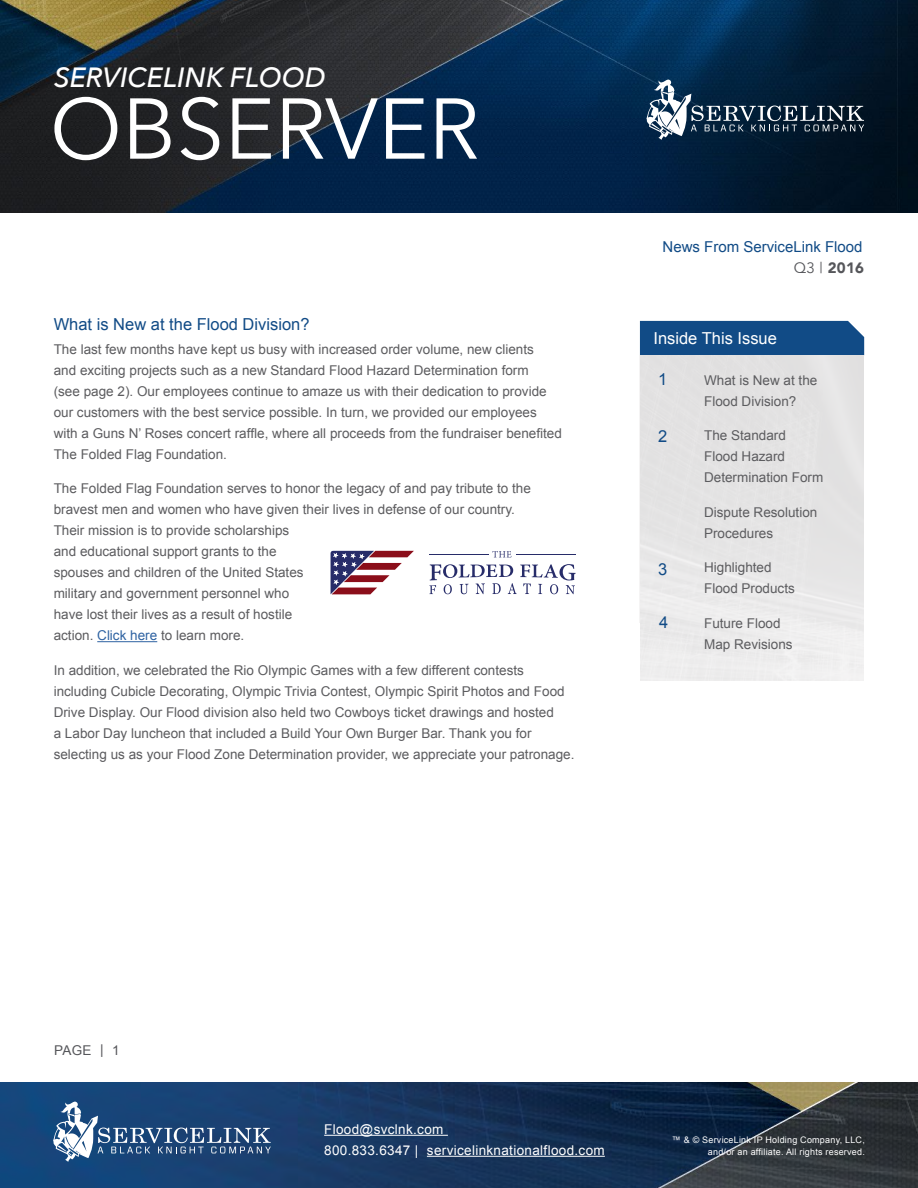
<style>
.page{position:relative;width:918px;height:1188px;background:#fff}
.page>*{position:absolute;margin:0;border:0;box-sizing:border-box;transform-origin:0 0}
.t1{font:85.2px "Avenir Next";color:#fff}
.t2{font:italic 500 27.75px "Avenir Next";color:#fff}
.t3{font:16.5px "Arial";color:#114b86}
.t4{font:16.5px "Arial";color:#fff}
.t5{font:15px "Arial";color:#114b86}
.t6{font:900 15px "Avenir";color:#55565a}
.t7{font:13.5px/21px "Arial";color:#5c5c5f}
.t8{font:13.5px/21px "Arial";letter-spacing:.025em;color:#fff}
.t9{font:13.5px "Arial";color:#55565a}
.t10{font:9px/12px "Arial";letter-spacing:.025em;color:#fff;text-align:right}
.s1{color:#2f63a2}
.s2{font-weight:400}
</style>
<div class="page">
<img style="left:0;top:1082px;width:918px;height:106px">
<svg style="left:53px;top:1102px;width:218px;height:60px"></svg>
<img style="left:0;top:0;width:918px;height:212px">
<svg style="left:647px;top:80px;width:217px;height:60px"></svg>
<hr style="left:324px;top:1135px;width:124px;height:1px;background:#fff">
<hr style="left:427px;top:1156px;width:178px;height:1px;background:#fff">
<hr style="left:97px;top:641px;width:60px;height:1px;background:#2f63a2">
<div style="left:640px;top:321px;width:224px;height:34px;background:#114b86"></div>
<svg style="left:429px;top:564px;width:147px;height:30px"></svg>
<svg style="left:492px;top:551px;width:19px;height:6px"></svg>
<hr style="left:429px;top:554px;width:60px;height:1px;background:#272c69">
<hr style="left:516px;top:554px;width:59px;height:1px;background:#272c69">
<svg style="left:331px;top:551px;width:83px;height:43px"></svg>
<h2 class="t2" style="left:54px;top:54px;width:273px">SERVICELINK FLOOD</h2>
<h1 class="t1" style="left:50px;top:57px;width:431px">OBSERVER</h1>
<p class="t3" style="left:54px;top:313px;width:257px">What is New at the Flood Division?</p>
<p class="t7" style="left:54px;top:339px;width:510px">The last few months have kept us busy with increased order volume, new clients<br>and exciting projects such as a new Standard Flood Hazard Determination form<br>(see page 2). Our employees continue to amaze us with their dedication to provide our customers with the best service possible. In turn, we provided our employees with a Guns N’ Roses concert raffle, where all proceeds from the fundraiser benefited The Folded Flag Foundation.</p>
<p class="t7" style="left:54px;top:478px;width:479px">The Folded Flag Foundation serves to honor the legacy of and pay tribute to the bravest men and women who have given their lives in defense of our country.<br>Their mission is to provide scholarships<br>and educational support grants to the<br>spouses and children of the United States<br>military and government personnel who<br>have lost their lives as a result of hostile<br>action. <span class="s1">Click here</span> to learn more.</p>
<p class="t7" style="left:54px;top:660px;width:522px">In addition, we celebrated the Rio Olympic Games with a few different contests including Cubicle Decorating, Olympic Trivia Contest, Olympic Spirit Photos and Food Drive Display. Our Flood division also held two Cowboys ticket drawings and hosted<br>a Labor Day luncheon that included a Build Your Own Burger Bar. Thank you for selecting us as your Flood Zone Determination provider, we appreciate your patronage.</p>
<p class="t5" style="left:663px;top:237px;width:202px">News From ServiceLink Flood</p>
<p class="t6" style="left:794px;top:255px;width:72px"><span class="s2">Q3 |</span> 2016</p>
<p class="t4" style="left:653px;top:327px;width:125px">Inside This Issue</p>
<p class="t7" style="left:704px;top:369px;width:115px">What is New at the<br>Flood Division?</p>
<p class="t7" style="left:704px;top:425px;width:121px">The Standard<br>Flood Hazard<br>Determination Form</p>
<p class="t7" style="left:704px;top:501px;width:115px">Dispute Resolution<br>Procedures</p>
<p class="t7" style="left:704px;top:557px;width:92px">Highlighted<br>Flood Products</p>
<p class="t7" style="left:704px;top:613px;width:90px">Future Flood<br>Map Revisions</p>
<p class="t3" style="left:658px;top:369px;width:11px">1</p>
<p class="t3" style="left:658px;top:425px;width:11px">2</p>
<p class="t3" style="left:658px;top:559px;width:11px">3</p>
<p class="t3" style="left:659px;top:612px;width:11px">4</p>
<p class="t9" style="left:54px;top:1042px;width:67px">PAGE | 1</p>
<p class="t8" style="left:324px;top:1119px;width:282px">Flood@svclnk.com<br>800.833.6347 | servicelinknationalflood.com</p>
<p class="t10" style="left:672px;top:1134px;width:195px">™ &amp; © ServiceLink IP Holding Company, LLC, and/or an affiliate. All rights reserved.</p>
</div>
